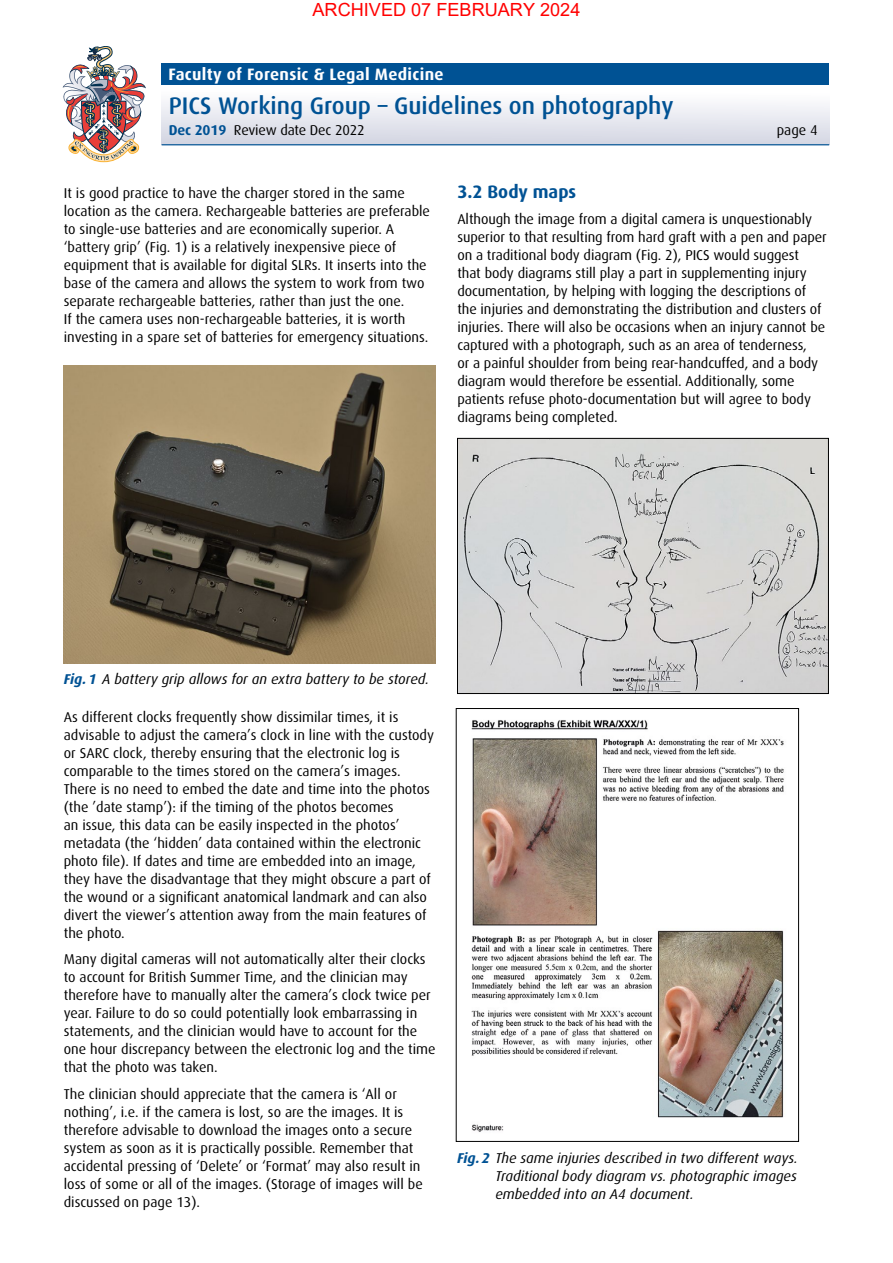
<style>
.page{position:relative;width:893px;height:1263px;background:#fff}
.page>*{position:absolute;margin:0;border:0;box-sizing:border-box;transform-origin:0 0}
.t1{font:500 24px "Dax";color:#005294}
.t2{font:18.15px "Arial";color:#f00}
.t3{font:700 18px "Dax";color:#005294}
.t4{font:700 16.5px "Dax";letter-spacing:.02em;color:#fff}
.t5{font:14.25px/18px "Dax";color:#000}
.t6{font:italic 14.25px/18px "Dax";color:#000;text-align:justify}
.s1{font-weight:700;color:#005294}
</style>
<div class="page">
<img style="left:63px;top:46px;width:83px;height:116px">
<div style="left:162px;top:85px;width:667px;height:60px;background:linear-gradient(to bottom,#fff,#d3d6e3)"></div>
<div style="left:162px;top:64px;width:667px;height:21px;background:#005294"></div>
<hr style="left:162px;top:144px;width:667px;height:1px;background:#005294">
<img style="left:459px;top:440px;width:368px;height:252px">
<div style="left:457px;top:438px;width:372px;height:256px;border:1px solid #000"></div>
<img style="left:471px;top:720px;width:313px;height:412px">
<div style="left:456px;top:708px;width:343px;height:434px;border:1px solid #000"></div>
<img style="left:64px;top:366px;width:372px;height:297px">
<p class="t2" style="left:313px;top:-3px;width:269px">ARCHIVED 07 FEBRUARY 2024</p>
<p class="t4" style="left:168px;top:65px;width:277px">Faculty of Forensic &amp; Legal Medicine</p>
<h1 class="t1" style="left:169px;top:92px;width:506px">PICS Working Group – Guidelines on photography</h1>
<p class="t5" style="left:169px;top:122px;width:197px"><span class="s1">Dec 2019</span> Review date Dec 2022</p>
<p class="t5" style="left:777px;top:122px;width:43px">page 4</p>
<p class="t5" style="left:64px;top:184px;width:368px">It is good practice to have the charger stored in the same location as the camera. Rechargeable batteries are preferable to single-use batteries and are economically superior. A ‘battery grip’ (Fig. 1) is a relatively inexpensive piece of equipment that is available for digital SLRs. It inserts into the base of the camera and allows the system to work from two separate rechargeable batteries, rather than just the one.<br>If the camera uses non-rechargeable batteries, it is worth investing in a spare set of batteries for emergency situations.</p>
<p class="t3" style="left:457px;top:181px;width:120px">3.2 Body maps</p>
<p class="t5" style="left:457px;top:210px;width:371px">Although the image from a digital camera is unquestionably superior to that resulting from hard graft with a pen and paper on a traditional body diagram (Fig. 2), PICS would suggest<br>that body diagrams still play a part in supplementing injury documentation, by helping with logging the descriptions of the injuries and demonstrating the distribution and clusters of injuries. There will also be occasions when an injury cannot be captured with a photograph, such as an area of tenderness,<br>or a painful shoulder from being rear-handcuffed, and a body diagram would therefore be essential. Additionally, some patients refuse photo-documentation but will agree to body diagrams being completed.</p>
<p class="t6" style="left:64px;top:670px;width:367px"><span class="s1">Fig. 1</span> A battery grip allows for an extra battery to be stored.</p>
<p class="t5" style="left:64px;top:708px;width:372px">As different clocks frequently show dissimilar times, it is advisable to adjust the camera’s clock in line with the custody or SARC clock, thereby ensuring that the electronic log is comparable to the times stored on the camera’s images.<br>There is no need to embed the date and time into the photos (the ’date stamp’): if the timing of the photos becomes<br>an issue, this data can be easily inspected in the photos’ metadata (the ‘hidden’ data contained within the electronic photo file). If dates and time are embedded into an image, they have the disadvantage that they might obscure a part of the wound or a significant anatomical landmark and can also divert the viewer’s attention away from the main features of the photo.</p>
<p class="t5" style="left:64px;top:950px;width:373px">Many digital cameras will not automatically alter their clocks to account for British Summer Time, and the clinician may therefore have to manually alter the camera’s clock twice per year. Failure to do so could potentially look embarrassing in statements, and the clinician would have to account for the one hour discrepancy between the electronic log and the time that the photo was taken.</p>
<p class="t5" style="left:64px;top:1085px;width:361px">The clinician should appreciate that the camera is ‘All or nothing’, i.e. if the camera is lost, so are the images. It is therefore advisable to download the images onto a secure system as soon as it is practically possible. Remember that accidental pressing of ‘Delete’ or ‘Format’ may also result in loss of some or all of the images. (Storage of images will be discussed on page 13).</p>
<p class="t6" style="left:495px;top:1149px;width:304px;text-indent:-38px"><span class="s1">Fig. 2</span> The same injuries described in two different ways.<br>Traditional body diagram vs. photographic images embedded into an A4 document.</p>
</div>
